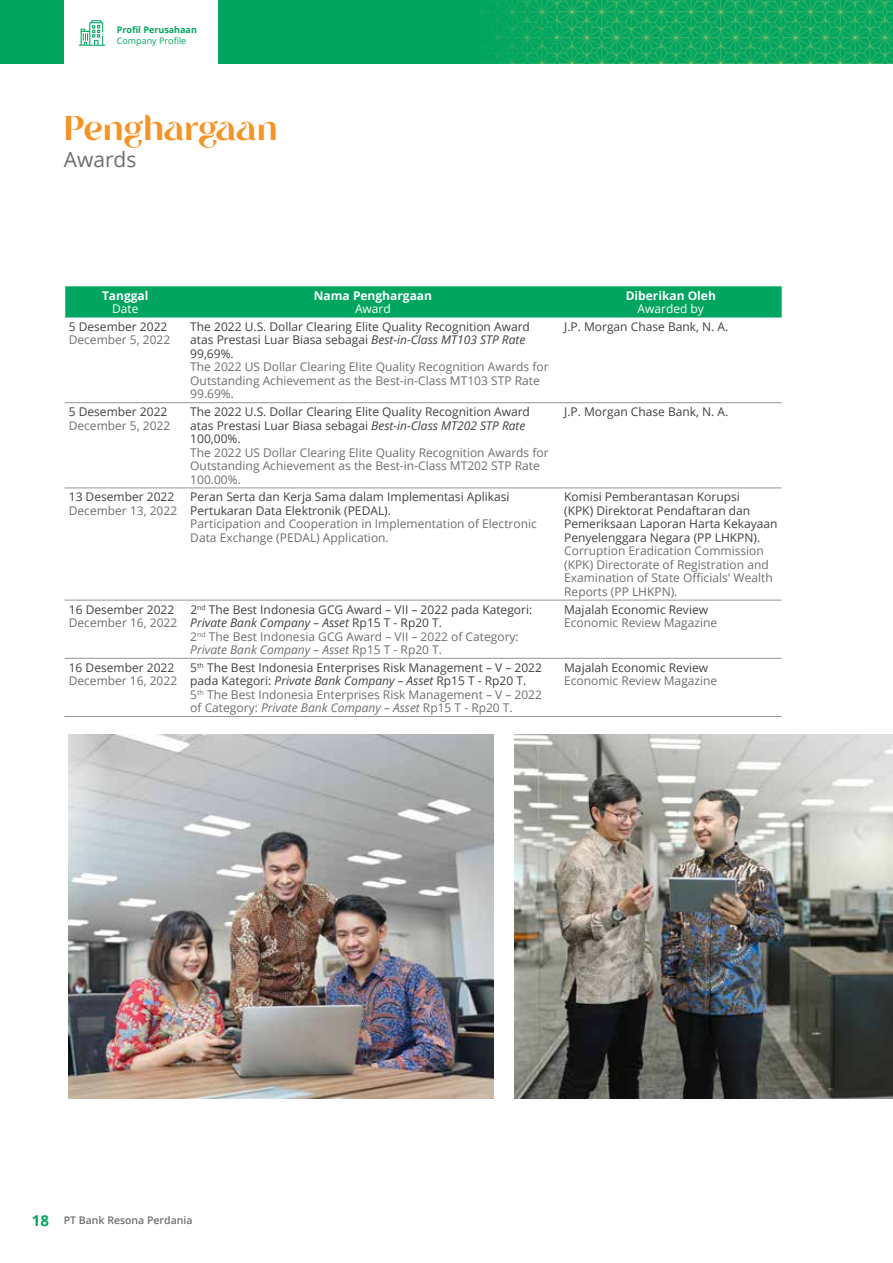
<style>
.page{position:relative;width:893px;height:1263px;background:#fff}
.page>*{position:absolute;margin:0;border:0;box-sizing:border-box;transform-origin:0 0}
.t1{font:34.5px "Tangerine";color:#f49427}
.t2{font:21px "Open Sans";color:#6d6e71}
.t3{font:12px/13.5px "Open Sans";color:#414042}
.t4{font:12px/13.5px "Open Sans";color:#6d6e71}
.t5{font:700 12px "Open Sans";color:#fff}
.t6{font:12px "Open Sans";color:#fff}
.t7{font:600 10.5px "Open Sans";color:#6d6e71}
.t8{font:700 9px "Open Sans";color:#00a55f}
.t9{font:9px "Open Sans";color:#00a55f}
.s1{font-style:italic}
.s2{color:#6d6e71}
.s3{font-style:italic;color:#6d6e71}
.s4{font-weight:700;font-size:15px;color:#00a55f}
</style>
<div class="page">
<div style="left:0;top:0;width:893px;height:64px;background:#00a55f"></div>
<img style="left:480px;top:0;width:413px;height:64px">
<div style="left:64px;top:0;width:153px;height:65px;background:#fff"></div>
<svg style="left:541px;top:21px;width:23px;height:25px"></svg>
<svg style="left:79px;top:20px;width:26px;height:26px"></svg>
<img style="left:68px;top:735px;width:425px;height:364px">
<img style="left:514px;top:735px;width:379px;height:364px">
<div style="left:65px;top:286px;width:717px;height:31px;background:#00a55f"></div>
<hr style="left:65px;top:402px;width:121px;height:1px;background:#939598">
<hr style="left:186px;top:402px;width:374px;height:1px;background:#939598">
<hr style="left:560px;top:402px;width:222px;height:1px;background:#939598">
<hr style="left:65px;top:488px;width:121px;height:1px;background:#939598">
<hr style="left:186px;top:488px;width:374px;height:1px;background:#939598">
<hr style="left:560px;top:488px;width:222px;height:1px;background:#939598">
<hr style="left:65px;top:600px;width:121px;height:1px;background:#939598">
<hr style="left:186px;top:600px;width:374px;height:1px;background:#939598">
<hr style="left:560px;top:600px;width:222px;height:1px;background:#939598">
<hr style="left:65px;top:658px;width:121px;height:1px;background:#939598">
<hr style="left:186px;top:658px;width:374px;height:1px;background:#939598">
<hr style="left:560px;top:658px;width:222px;height:1px;background:#939598">
<hr style="left:65px;top:716px;width:121px;height:1px;background:#939598">
<hr style="left:186px;top:716px;width:374px;height:1px;background:#939598">
<hr style="left:560px;top:716px;width:222px;height:1px;background:#939598">
<p class="t8" style="left:117px;top:23px;width:82px">Profil Perusahaan</p>
<p class="t9" style="left:117px;top:34px;width:71px">Company Profile</p>
<h1 class="t1" style="left:64px;top:107px;width:215px">Penghargaan</h1>
<h2 class="t2" style="left:64px;top:145px;width:74px">Awards</h2>
<p class="t5" style="left:102px;top:287px;width:48px">Tanggal</p>
<p class="t6" style="left:112px;top:301px;width:28px">Date</p>
<p class="t5" style="left:314px;top:287px;width:120px">Nama Penghargaan</p>
<p class="t6" style="left:355px;top:301px;width:37px">Award</p>
<p class="t5" style="left:626px;top:287px;width:92px">Diberikan Oleh</p>
<p class="t6" style="left:638px;top:301px;width:68px">Awarded by</p>
<p class="t3" style="left:69px;top:320px;width:100px">5 Desember 2022</p>
<p class="t4" style="left:69px;top:333px;width:103px">December 5, 2022</p>
<p class="t3" style="left:190px;top:320px;width:341px">The 2022 U.S. Dollar Clearing Elite Quality Recognition Award atas Prestasi Luar Biasa sebagai <span class="s1">Best-in-Class MT103 STP Rate<br></span>99,69%.</p>
<p class="t4" style="left:190px;top:360px;width:360px">The 2022 US Dollar Clearing Elite Quality Recognition Awards for<br>Outstanding Achievement as the Best-in-Class MT103 STP Rate<br>99.69%.</p>
<p class="t3" style="left:564px;top:320px;width:166px">J.P. Morgan Chase Bank, N. A.</p>
<p class="t3" style="left:69px;top:405px;width:100px">5 Desember 2022</p>
<p class="t4" style="left:69px;top:418px;width:103px">December 5, 2022</p>
<p class="t3" style="left:190px;top:405px;width:341px">The 2022 U.S. Dollar Clearing Elite Quality Recognition Award atas Prestasi Luar Biasa sebagai <span class="s1">Best-in-Class MT202 STP Rate<br></span>100,00%.</p>
<p class="t4" style="left:190px;top:445px;width:360px">The 2022 US Dollar Clearing Elite Quality Recognition Awards for<br>Outstanding Achievement as the Best-in-Class MT202 STP Rate<br>100.00%.</p>
<p class="t3" style="left:564px;top:405px;width:166px">J.P. Morgan Chase Bank, N. A.</p>
<p class="t3" style="left:69px;top:490px;width:107px">13 Desember 2022</p>
<p class="t4" style="left:69px;top:503px;width:110px">December 13, 2022</p>
<p class="t3" style="left:190px;top:490px;width:321px">Peran Serta dan Kerja Sama dalam Implementasi Aplikasi<br>Pertukaran Data Elektronik (PEDAL).</p>
<p class="t4" style="left:190px;top:517px;width:348px">Participation and Cooperation in Implementation of Electronic<br>Data Exchange (PEDAL) Application.</p>
<p class="t3" style="left:564px;top:490px;width:215px">Komisi Pemberantasan Korupsi<br>(KPK) Direktorat Pendaftaran dan Pemeriksaan Laporan Harta Kekayaan Penyelenggara Negara (PP LHKPN).</p>
<p class="t4" style="left:564px;top:544px;width:210px">Corruption Eradication Commission (KPK) Directorate of Registration and Examination of State Officials' Wealth Reports (PP LHKPN).</p>
<p class="t3" style="left:69px;top:602px;width:107px">16 Desember 2022</p>
<p class="t4" style="left:69px;top:616px;width:110px">December 16, 2022</p>
<p class="t3" style="left:69px;top:660px;width:107px">16 Desember 2022</p>
<p class="t4" style="left:69px;top:674px;width:110px">December 16, 2022</p>
<p class="t3" style="left:190px;top:602px;width:344px">2<sup>nd</sup> The Best Indonesia GCG Award – VII – 2022 pada Kategori:<br><span class="s1">Private Bank Company – Asset</span> Rp15 T - Rp20 T.<br><span class="s2">2</span><sup>nd</sup> <span class="s2">The Best Indonesia GCG Award – VII – 2022 of Category:<br></span><span class="s3">Private Bank Company – Asset</span> <span class="s2">Rp15 T - Rp20 T.</span></p>
<p class="t3" style="left:564px;top:602px;width:145px">Majalah Economic Review</p>
<p class="t4" style="left:564px;top:616px;width:155px">Economic Review Magazine</p>
<p class="t3" style="left:190px;top:660px;width:353px">5<sup>th</sup> The Best Indonesia Enterprises Risk Management – V – 2022 pada Kategori: <span class="s1">Private Bank Company – Asset</span> Rp15 T - Rp20 T.<br><span class="s2">5</span><sup>th</sup> <span class="s2">The Best Indonesia Enterprises Risk Management – V – 2022 of Category:</span> <span class="s3">Private Bank Company – Asset</span> <span class="s2">Rp15 T - Rp20 T.</span></p>
<p class="t3" style="left:564px;top:660px;width:145px">Majalah Economic Review</p>
<p class="t4" style="left:564px;top:674px;width:155px">Economic Review Magazine</p>
<p class="t7" style="left:32px;top:1213px;width:162px"><span class="s4">18</span> PT Bank Resona Perdania</p>
</div>
